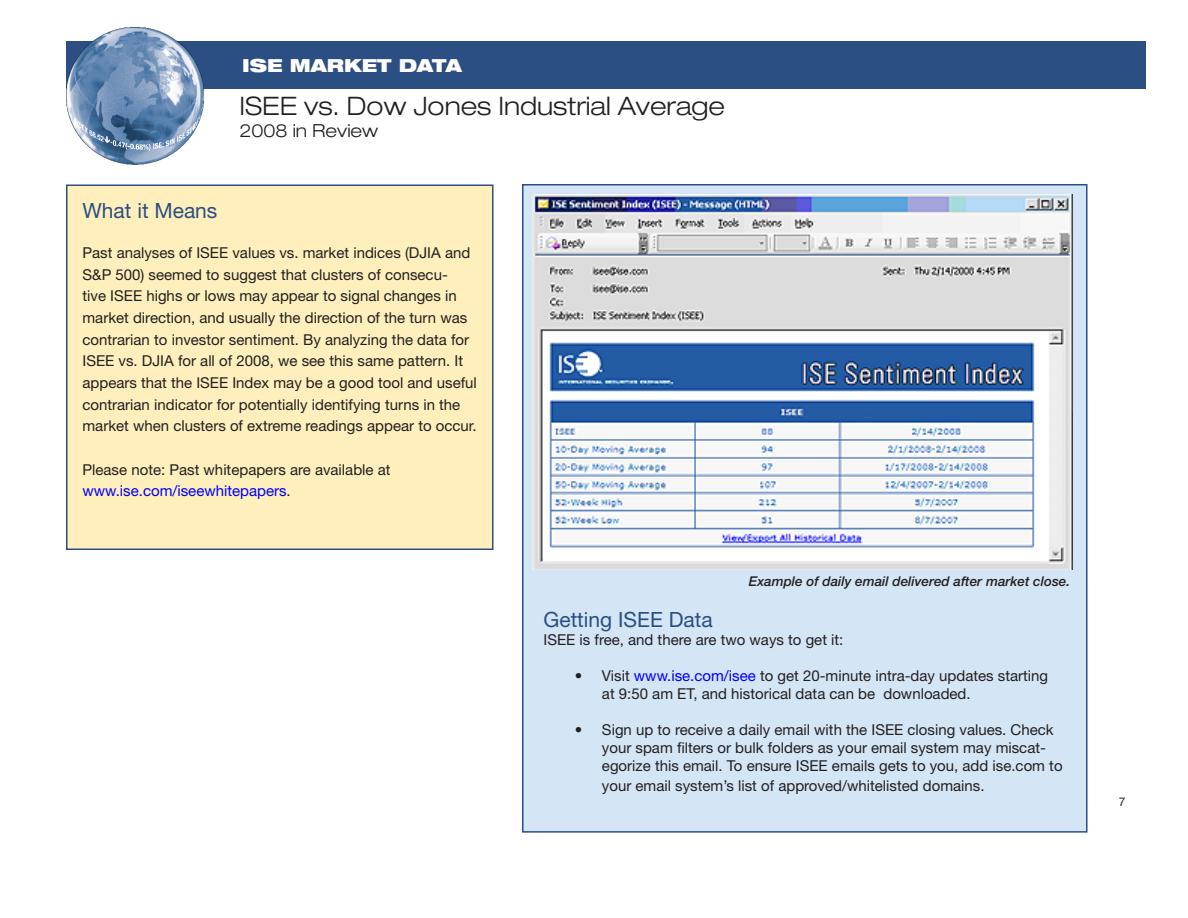
<style>
.page{position:relative;width:1188px;height:918px;background:#fff}
.page>*{position:absolute;margin:0;border:0;box-sizing:border-box;transform-origin:0 0}
.t1{font:300 expanded 25.5px "Helvetica Neue";color:#231f20}
.t2{font:21px "Helvetica Neue";color:#2b4f82}
.t3{font:900 expanded 18px "Helvetica Neue";color:#fff}
.t4{font:300 expanded 18px "Helvetica Neue";color:#231f20}
.t5{font:15px/21.6px "Helvetica Neue";color:#231f20}
.t6{font:15px "Helvetica Neue";color:#00f}
.t7{font:italic 500 13.5px "Helvetica Neue";color:#231f20}
.t8{font:12px "Helvetica Neue";color:#231f20}
.s1{color:#231f20}
.s2{color:#00f}
</style>
<div class="page">
<div style="left:66px;top:42px;width:1080px;height:47px;background:#2b4f82"></div>
<img style="left:66px;top:27px;width:140px;height:138px">
<div style="left:67px;top:185px;width:426px;height:364px;background:#feefbc"></div>
<div style="left:66px;top:184px;width:428px;height:366px;border:2px solid #2b4f82"></div>
<div style="left:522px;top:184px;width:566px;height:649px;background:#d4e5f5;border:2px solid #2b4f82"></div>
<img style="left:533px;top:195px;width:540px;height:375px">
<p class="t3" style="left:242px;top:53px;width:221px">ISE MARKET DATA</p>
<h1 class="t1" style="left:240px;top:91px;width:487px">ISEE vs. Dow Jones Industrial Average</h1>
<p class="t4" style="left:240px;top:119px;width:140px">2008 in Review</p>
<p class="t2" style="left:82px;top:198px;width:136px">What it Means</p>
<p class="t5" style="left:82px;top:242px;width:396px">Past analyses of ISEE values vs. market indices (DJIA and S&amp;P 500) seemed to suggest that clusters of consecu-<br>tive ISEE highs or lows may appear to signal changes in market direction, and usually the direction of the turn was contrarian to investor sentiment. By analyzing the data for ISEE vs. DJIA for all of 2008, we see this same pattern. It appears that the ISEE Index may be a good tool and useful contrarian indicator for potentially identifying turns in the market when clusters of extreme readings appear to occur.</p>
<p class="t5" style="left:82px;top:458px;width:310px">Please note: Past whitepapers are available at</p>
<p class="t6" style="left:82px;top:482px;width:210px">www.ise.com/iseewhitepapers<span class="s1">.</span></p>
<p class="t7" style="left:749px;top:573px;width:323px">Example of daily email delivered after market close.</p>
<p class="t2" style="left:543px;top:607px;width:171px">Getting ISEE Data</p>
<p class="t5" style="left:543px;top:628px;width:302px">ISEE is free, and there are two ways to get it:</p>
<p class="t5" style="left:602px;top:666px;width:448px;line-height:18px;text-indent:-27px">• Visit <span class="s2">www.ise.com/isee</span> to get 20-minute intra-day updates starting at 9:50 am ET, and historical data can be downloaded.</p>
<p class="t5" style="left:602px;top:720px;width:462px;line-height:18px;text-indent:-27px">• Sign up to receive a daily email with the ISEE closing values. Check your spam filters or bulk folders as your email system may miscat&shy;egorize this email. To ensure ISEE emails gets to you, add ise.com to</p>
<p class="t5" style="left:602px;top:774px;width:384px">your email system’s list of approved/whitelisted domains.</p>
<p class="t8" style="left:1119px;top:795px;width:8px">7</p>
</div>
